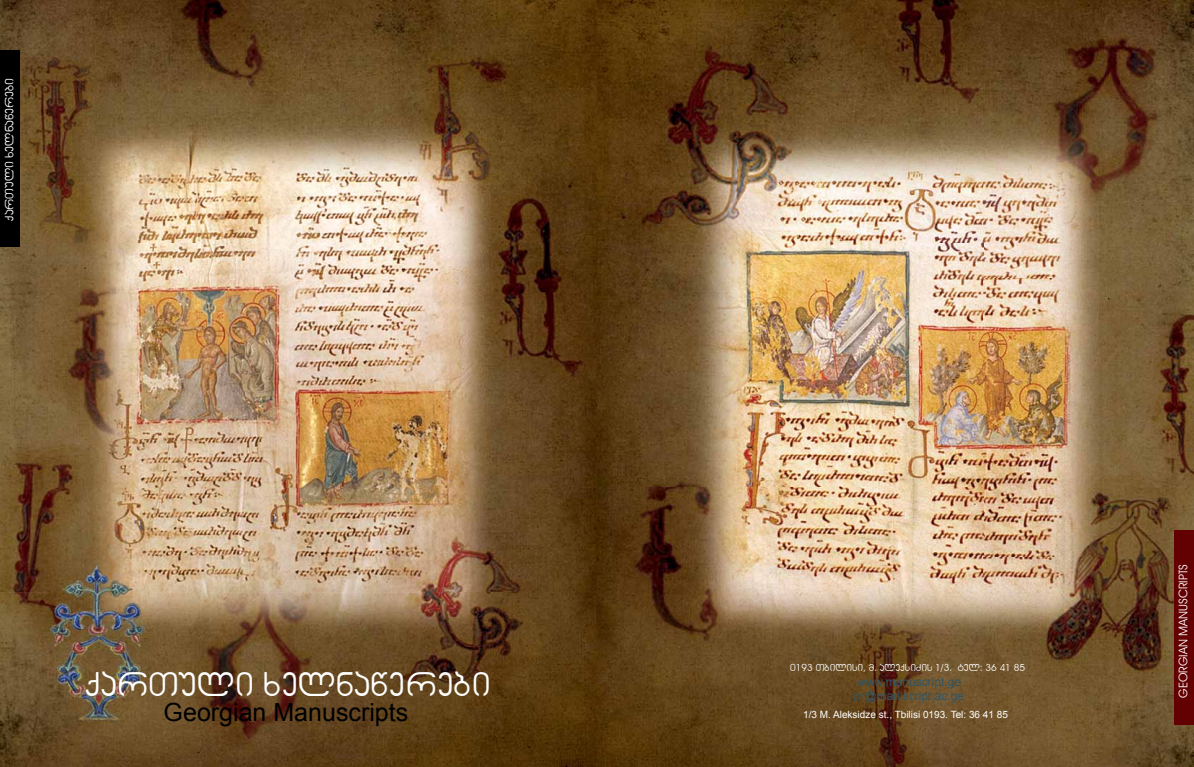
<style>
.page{position:relative;width:1194px;height:767px;background:#fff}
.page>*{position:absolute;margin:0;border:0;box-sizing:border-box;transform-origin:0 0}
.t1{font:34px "Avant Garde Mtavruli";color:#fff}
.t2{font:25px "Arial";color:#000}
.t3{font:12px/14.4px "Arial";color:#315462}
.t4{font:12px "Avant Garde IT Cby BT";color:#fff}
.t5{font:12px "Avant Garde Mtavruli";color:#fff}
.t6{font:10px "Arial";color:#fff}
.t7{font:10px "Avant Garde Mtavruli";color:#fff}
</style>
<div class="page">
<img style="left:0;top:0;width:983px;height:488px">
<img style="left:983px;top:0;width:210px;height:767px">
<img style="left:0;top:488px;width:561px;height:104px">
<img style="left:561px;top:488px;width:422px;height:279px">
<img style="left:0;top:592px;width:70px;height:175px">
<img style="left:140px;top:592px;width:422px;height:175px">
<img style="left:70px;top:724px;width:70px;height:43px">
<img style="left:45px;top:562px;width:105px;height:162px">
<div style="left:0;top:50px;width:20px;height:196px;background:#000"></div>
<div style="left:1174px;top:530px;width:19px;height:194px;background:#620002"></div>
<p class="t5" style="left:4px;top:221px;width:145px;rotate:-90deg">QARTULI XELNAWEREBI</p>
<h1 class="t1" style="left:86px;top:669px;width:406px">QARTULI XELNAWEREBI</h1>
<h2 class="t2" style="left:164px;top:696px;width:246px">Georgian Manuscripts</h2>
<p class="t7" style="left:790px;top:662px;width:236px">0193 TBILISI, M. ALEQSIZIS 1/3. TEL: 36 41 85</p>
<p class="t3" style="left:854px;top:674px;width:112px">www.manuscript.ge pr@maniscript.ac.ge</p>
<p class="t6" style="left:803px;top:708px;width:206px">1/3 M. Aleksidze st., Tbilisi 0193. Tel: 36 41 85</p>
<p class="t4" style="left:1175px;top:698px;width:135px;rotate:-90deg">GEORGIAN MANUSCRIPTS</p>
</div>
